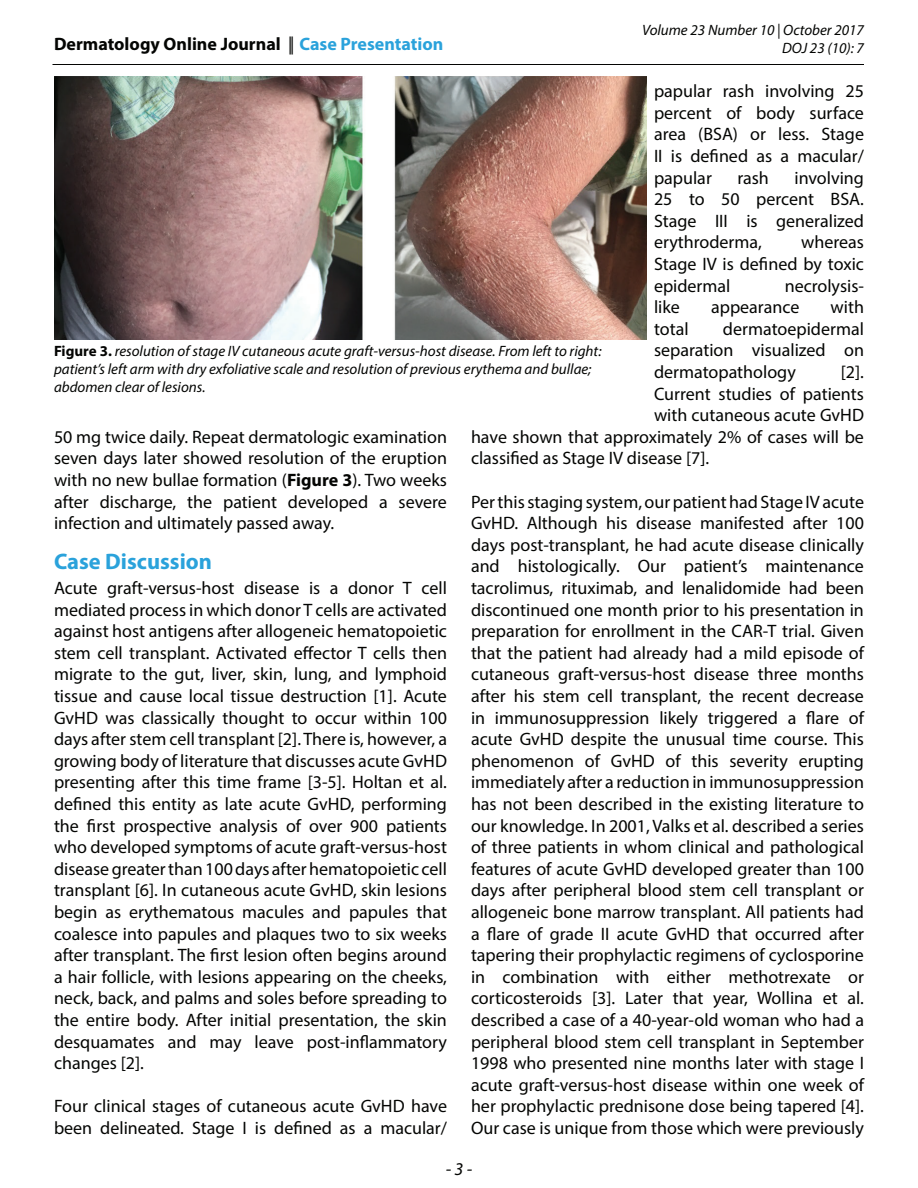
<style>
.page{position:relative;width:918px;height:1188px;background:#fff}
.page>*{position:absolute;margin:0;border:0;box-sizing:border-box;transform-origin:0 0}
.Sub_title_Color{font:700 22.5px "Myriad Pro";color:#2aa2db}
.Body_text{font:18px/21.6px "Myriad Pro";color:#040503;text-align:justify}
.t1{font:700 18px "Myriad Pro";color:#040503}
.t2{font:italic 18px "Myriad Pro";color:#040503}
.Figure_caption{font:italic 15px/18px "Myriad Pro";color:#040503;text-align:right}
.s1{font-weight:400}
.s2{color:#2aa2db}
.s3{font-weight:700;font-style:normal}
.s4{font-weight:700}
</style>
<div class="page">
<hr style="left:52px;top:64px;width:812px;height:1px;background:#040503">
<img style="left:54px;top:76px;width:592px;height:263px">
<p class="t1" style="left:54px;top:32px;width:391px">Dermatology Online Journal <span class="s1">||</span> <span class="s2">Case Presentation</span></p>
<p class="Figure_caption" style="left:642px;top:20px;width:223px">Volume 23 Number 10 | October 2017<br>DOJ 23 (10): 7</p>
<p class="Body_text" style="left:654px;top:80px;width:212px">papular rash involving 25 percent of body surface area (BSA) or less. Stage II is defined as a macular/ papular</p>
<p class="Body_text" style="left:654px;top:166px;width:212px;text-indent:140px">involving 25 to 50 percent BSA.<br>Stage III is generalized erythroderma,</p>
<p class="Body_text" style="left:737px;top:166px;width:33px">rash</p>
<p class="Body_text" style="left:654px;top:231px;width:212px;text-indent:147px">whereas Stage IV is defined by toxic epidermal</p>
<p class="Body_text" style="left:785px;top:274px;width:81px">necrolysis-</p>
<p class="Body_text" style="left:654px;top:296px;width:27px">like</p>
<p class="Body_text" style="left:711px;top:296px;width:90px">appearance</p>
<p class="Body_text" style="left:831px;top:296px;width:35px">with</p>
<p class="Body_text" style="left:654px;top:318px;width:36px">total</p>
<p class="Body_text" style="left:654px;top:318px;width:212px;text-indent:69px">dermatoepidermal separation visualized on dermatopathology</p>
<p class="Figure_caption" style="left:54px;top:342px;width:549px;text-align:left"><span class="s3">Figure 3.</span> resolution of stage IV cutaneous acute graft-versus-host disease. From left to right: patient’s left arm with dry exfoliative scale and resolution of previous erythema and bullae; abdomen clear of lesions.</p>
<p class="Body_text" style="left:841px;top:361px;width:25px">[2].</p>
<p class="Body_text" style="left:654px;top:382px;width:211px">Current studies of patients</p>
<p class="Body_text" style="left:654px;top:404px;width:212px">with cutaneous acute GvHD</p>
<p class="Body_text" style="left:471px;top:426px;width:394px">have shown that approximately 2% of cases will be</p>
<p class="Body_text" style="left:471px;top:447px;width:240px">classified as Stage IV disease [7].</p>
<p class="Body_text" style="left:471px;top:490px;width:395px">Per this staging system, our patient had Stage IV acute GvHD. Although his disease manifested after 100 days post-transplant, he had acute disease clinically and histologically. Our patient’s maintenance tacrolimus, rituximab, and lenalidomide had been discontinued one month prior to his presentation in preparation for enrollment in the CAR-T trial. Given that the patient had already had a mild episode of cutaneous graft-versus-host disease three months after his stem cell transplant, the recent decrease in immunosuppression likely triggered a flare of acute GvHD despite the unusual time course. This phenomenon of GvHD of this severity erupting immediately after a reduction in immunosuppression has not been described in the existing literature to our knowledge. In 2001, Valks et al. described a series of three patients in whom clinical and pathological features of acute GvHD developed greater than 100 days after peripheral blood stem cell transplant or allogeneic bone marrow transplant. All patients had a flare of grade II acute GvHD that occurred after tapering their prophylactic regimens of cyclosporine in combination with either methotrexate or corticosteroids [3]. Later that year, Wollina et al. described a case of a 40-year-old woman who had a peripheral blood stem cell transplant in September 1998 who presented nine months later with stage I acute graft-versus-host disease within one week of her prophylactic prednisone dose being tapered [4].<br>Our case is unique from those which were previously</p>
<p class="Body_text" style="left:54px;top:426px;width:395px">50 mg twice daily. Repeat dermatologic examination seven days later showed resolution of the eruption with no new bullae formation (<span class="s4">Figure 3</span>). Two weeks after discharge, the patient developed a severe infection and ultimately passed away.</p>
<p class="Sub_title_Color" style="left:54px;top:547px;width:160px">Case Discussion</p>
<p class="Body_text" style="left:54px;top:577px;width:395px">Acute graft-versus-host disease is a donor T cell mediated process in which donor T cells are activated against host antigens after allogeneic hematopoietic stem cell transplant. Activated effector T cells then migrate to the gut, liver, skin, lung, and lymphoid tissue and cause local tissue destruction [1]. Acute GvHD was classically thought to occur within 100 days after stem cell transplant [2]. There is, however, a growing body of literature that discusses acute GvHD presenting after this time frame [3-5]. Holtan et al. defined this entity as late acute GvHD, performing the first prospective analysis of over 900 patients who developed symptoms of acute graft-versus-host disease greater than 100 days after hematopoietic cell transplant [6]. In cutaneous acute GvHD, skin lesions begin as erythematous macules and papules that coalesce into papules and plaques two to six weeks after transplant. The first lesion often begins around a hair follicle, with lesions appearing on the cheeks, neck, back, and palms and soles before spreading to the entire body. After initial presentation, the skin desquamates and may leave post-inflammatory changes [2].</p>
<p class="Body_text" style="left:54px;top:1095px;width:395px">Four clinical stages of cutaneous acute GvHD have been delineated. Stage I is defined as a macular/</p>
<p class="t2" style="left:446px;top:1157px;width:28px">- 3 -</p>
</div>
